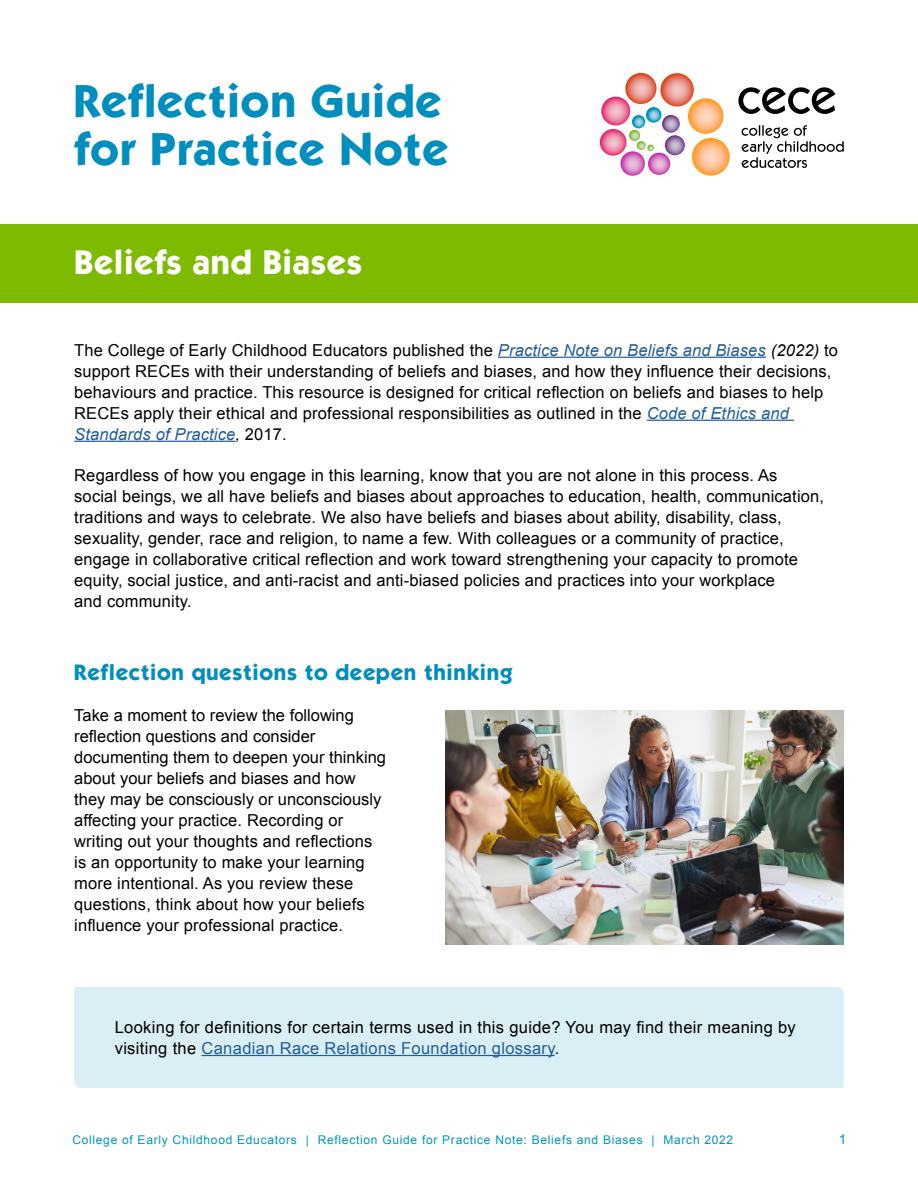
<style>
.page{position:relative;width:918px;height:1188px;background:#fff}
.page>*{position:absolute;margin:0;border:0;box-sizing:border-box;transform-origin:0 0}
.t1{font:700 46.5px/48px "ITC Kabel Std";letter-spacing:.02em;color:#008ebe}
.t2{font:700 34.5px "ITC Kabel Std";letter-spacing:.02em;color:#fff}
.t3{font:700 22.5px "ITC Kabel Std";letter-spacing:.03em;color:#008ebe}
.t4{font:16.5px/21px "Arial";letter-spacing:.01em;color:#000}
.t5{font:13.5px "Arial";color:#0094c1}
.t6{font:12px "Arial";letter-spacing:.06em;color:#0094c1}
.s1{font-style:italic;color:#215e9e}
.s2{font-style:italic}
.s3{color:#215e9e}
</style>
<div class="page">
<div style="left:74px;top:987px;width:770px;height:101px;background:#d9eef5"></div>
<svg style="left:660px;top:73px;width:34px;height:34px"></svg>
<svg style="left:688px;top:98px;width:36px;height:36px"></svg>
<svg style="left:692px;top:138px;width:38px;height:38px"></svg>
<svg style="left:625px;top:73px;width:32px;height:31px"></svg>
<svg style="left:600px;top:129px;width:27px;height:27px"></svg>
<svg style="left:621px;top:151px;width:24px;height:25px"></svg>
<svg style="left:648px;top:153px;width:22px;height:22px"></svg>
<svg style="left:665px;top:135px;width:20px;height:20px"></svg>
<svg style="left:662px;top:115px;width:18px;height:18px"></svg>
<svg style="left:646px;top:107px;width:15px;height:16px"></svg>
<svg style="left:601px;top:97px;width:53px;height:54px"></svg>
<svg style="left:738px;top:87px;width:97px;height:27px"></svg>
<svg style="left:742px;top:125px;width:102px;height:43px"></svg>
<div style="left:0;top:225px;width:918px;height:78px;background:#7ebb00"></div>
<hr style="left:498px;top:357px;width:268px;height:1px;background:#215e9e">
<hr style="left:647px;top:420px;width:147px;height:1px;background:#215e9e">
<hr style="left:74px;top:441px;width:161px;height:1px;background:#215e9e">
<hr style="left:202px;top:1055px;width:353px;height:1px;background:#215e9e">
<img style="left:446px;top:710px;width:398px;height:235px">
<p class="t1" style="left:74px;top:77px;width:375px">Reflection Guide for Practice Note</p>
<p class="t2" style="left:74px;top:241px;width:289px">Beliefs and Biases</p>
<p class="t4" style="left:74px;top:339px;width:765px">The College of Early Childhood Educators published the <span class="s1">Practice Note on Beliefs and Biases</span> <span class="s2">(2022)</span> to support RECEs with their understanding of beliefs and biases, and how they influence their decisions, behaviours and practice. This resource is designed for critical reflection on beliefs and biases to help RECEs apply their ethical and professional responsibilities as outlined in the <span class="s1">Code of Ethics and Standards of Practice</span><span class="s2">,</span> 2017.</p>
<p class="t4" style="left:74px;top:465px;width:751px">Regardless of how you engage in this learning, know that you are not alone in this process. As social beings, we all have beliefs and biases about approaches to education, health, communication, traditions and ways to celebrate. We also have beliefs and biases about ability, disability, class, sexuality, gender, race and religion, to name a few. With colleagues or a community of practice, engage in collaborative critical reflection and work toward strengthening your capacity to promote equity, social justice, and anti-racist and anti-biased policies and practices into your workplace<br>and community.</p>
<p class="t3" style="left:74px;top:658px;width:440px">Reflection questions to deepen thinking</p>
<p class="t4" style="left:74px;top:705px;width:313px">Take a moment to review the following reflection questions and consider documenting them to deepen your thinking about your beliefs and biases and how they may be consciously or unconsciously affecting your practice. Recording or writing out your thoughts and reflections is an opportunity to make your learning more intentional. As you review these questions, think about how your beliefs influence your professional practice.</p>
<p class="t4" style="left:115px;top:1017px;width:683px">Looking for definitions for certain terms used in this guide? You may find their meaning by visiting the <span class="s3">Canadian Race Relations Foundation glossary</span>.</p>
<p class="t6" style="left:72px;top:1132px;width:662px">College of Early Childhood Educators | Reflection Guide for Practice Note: Beliefs and Biases | March 2022</p>
<p class="t5" style="left:839px;top:1130px;width:9px">1</p>
</div>
